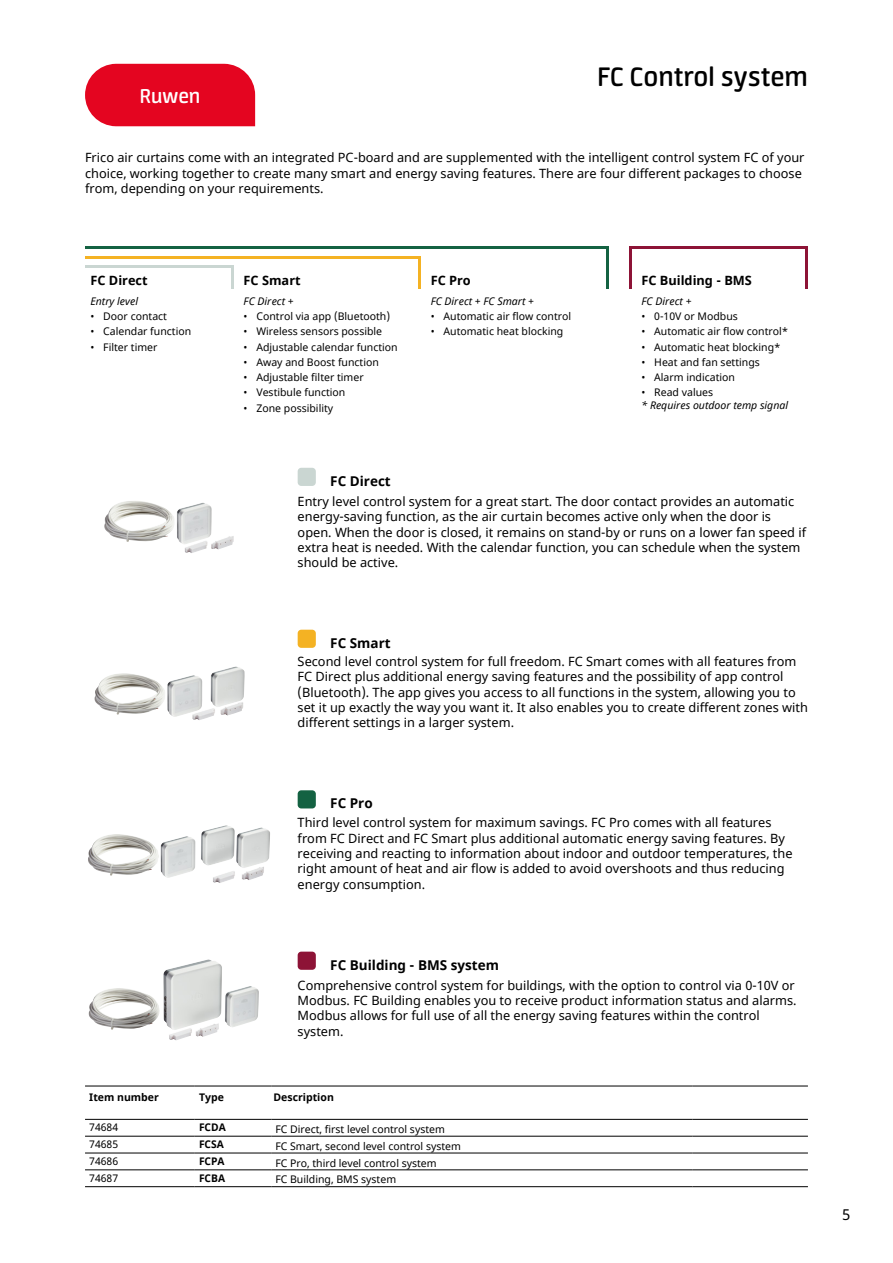
<style>
.page{position:relative;width:893px;height:1263px;background:#fff}
.page>*{position:absolute;margin:0;border:0;box-sizing:border-box;transform-origin:0 0}
.t1{font:600 30px "Neuron";color:#000}
.t2{font:600 22.5px "Neuron";color:#fff}
.t3{font:15px "Noto Sans";color:#000}
.t4{font:700 13.5px "Noto Sans";color:#000}
.t5{font:12.75px/15.3px "Noto Sans";color:#000}
.t6{font:700 12.75px "Noto Sans";color:#000}
.t7{font:10.5px/17px "Noto Sans";color:#000}
.t8{font:italic 10.5px "Noto Sans";color:#000}
.t9{font:700 10.5px "Noto Sans";color:#000}
</style>
<div class="page">
<img style="left:104px;top:501px;width:130px;height:52px">
<img style="left:88px;top:959px;width:171px;height:78px">
<img style="left:88px;top:825px;width:182px;height:55px">
<img style="left:94px;top:666px;width:151px;height:51px">
<div style="left:85px;top:64px;width:170px;height:62px;background:#e40520"></div>
<hr style="left:85px;top:266px;width:149px;height:2px;background:#cad6d2">
<hr style="left:232px;top:266px;width:2px;height:23px;background:#cad6d2">
<hr style="left:85px;top:256px;width:336px;height:2px;background:#f4b223">
<hr style="left:419px;top:256px;width:2px;height:33px;background:#f4b223">
<hr style="left:629px;top:247px;width:179px;height:2px;background:#8d1336">
<hr style="left:629px;top:247px;width:2px;height:42px;background:#8d1336">
<hr style="left:806px;top:247px;width:2px;height:42px;background:#8d1336">
<hr style="left:606px;top:247px;width:2px;height:42px;background:#146242">
<hr style="left:85px;top:247px;width:523px;height:2px;background:#146242">
<div style="left:298px;top:468px;width:18px;height:18px;background:#cad6d2;border-radius:4px"></div>
<div style="left:298px;top:630px;width:18px;height:18px;background:#f4b223;border-radius:4px"></div>
<div style="left:298px;top:790px;width:18px;height:18px;background:#146242;border-radius:4px"></div>
<div style="left:298px;top:952px;width:18px;height:18px;background:#8d1336;border-radius:4px"></div>
<hr style="left:85px;top:1086px;width:110px;height:1px;background:#000">
<hr style="left:195px;top:1086px;width:76px;height:1px;background:#000">
<hr style="left:271px;top:1086px;width:421px;height:1px;background:#000">
<hr style="left:692px;top:1086px;width:116px;height:1px;background:#000">
<hr style="left:85px;top:1119px;width:110px;height:1px;background:#000">
<hr style="left:195px;top:1119px;width:76px;height:1px;background:#000">
<hr style="left:271px;top:1119px;width:421px;height:1px;background:#000">
<hr style="left:692px;top:1119px;width:116px;height:1px;background:#000">
<hr style="left:85px;top:1136px;width:110px;height:1px;background:#000">
<hr style="left:195px;top:1136px;width:76px;height:1px;background:#000">
<hr style="left:271px;top:1136px;width:421px;height:1px;background:#000">
<hr style="left:692px;top:1136px;width:116px;height:1px;background:#000">
<hr style="left:85px;top:1153px;width:110px;height:1px;background:#000">
<hr style="left:195px;top:1153px;width:76px;height:1px;background:#000">
<hr style="left:271px;top:1153px;width:421px;height:1px;background:#000">
<hr style="left:692px;top:1153px;width:116px;height:1px;background:#000">
<hr style="left:85px;top:1169px;width:110px;height:1px;background:#000">
<hr style="left:195px;top:1169px;width:76px;height:1px;background:#000">
<hr style="left:271px;top:1169px;width:421px;height:1px;background:#000">
<hr style="left:692px;top:1169px;width:116px;height:1px;background:#000">
<hr style="left:85px;top:1186px;width:110px;height:1px;background:#000">
<hr style="left:195px;top:1186px;width:76px;height:1px;background:#000">
<hr style="left:271px;top:1186px;width:421px;height:1px;background:#000">
<hr style="left:692px;top:1186px;width:116px;height:1px;background:#000">
<h2 class="t2" style="left:140px;top:83px;width:62px">Ruwen</h2>
<h1 class="t1" style="left:597px;top:60px;width:212px">FC Control system</h1>
<p class="t5" style="left:85px;top:151px;width:721px">Frico air curtains come with an integrated PC-board and are supplemented with the intelligent control system FC of your choice, working together to create many smart and energy saving features. There are four different packages to choose from, depending on your requirements.</p>
<p class="t6" style="left:90px;top:271px;width:59px">FC Direct</p>
<p class="t8" style="left:90px;top:293px;width:49px">Entry level</p>
<p class="t7" style="left:90px;top:308px;width:78px">• Door contact</p>
<p class="t7" style="left:90px;top:323px;width:102px">• Calendar function</p>
<p class="t7" style="left:90px;top:339px;width:68px">• Filter timer</p>
<p class="t6" style="left:244px;top:271px;width:59px">FC Smart</p>
<p class="t8" style="left:244px;top:293px;width:52px">FC Direct +</p>
<p class="t7" style="left:244px;top:308px;width:148px">• Control via app (Bluetooth)</p>
<p class="t7" style="left:244px;top:323px;width:140px">• Wireless sensors possible</p>
<p class="t7" style="left:244px;top:339px;width:156px">• Adjustable calendar function</p>
<p class="t7" style="left:244px;top:354px;width:137px">• Away and Boost function</p>
<p class="t7" style="left:244px;top:369px;width:122px">• Adjustable filter timer</p>
<p class="t7" style="left:244px;top:384px;width:103px">• Vestibule function</p>
<p class="t7" style="left:244px;top:400px;width:91px">• Zone possibility</p>
<p class="t4" style="left:330px;top:471px;width:62px">FC Direct</p>
<p class="t6" style="left:431px;top:271px;width:42px">FC Pro</p>
<p class="t8" style="left:431px;top:293px;width:105px">FC Direct + FC Smart +</p>
<p class="t7" style="left:431px;top:308px;width:142px">• Automatic air flow control</p>
<p class="t7" style="left:431px;top:323px;width:134px">• Automatic heat blocking</p>
<p class="t6" style="left:641px;top:271px;width:112px">FC Building - BMS</p>
<p class="t8" style="left:641px;top:293px;width:52px">FC Direct +</p>
<p class="t7" style="left:641px;top:308px;width:98px">• 0-10V or Modbus</p>
<p class="t7" style="left:641px;top:323px;width:148px">• Automatic air flow control*</p>
<p class="t7" style="left:641px;top:339px;width:141px">• Automatic heat blocking*</p>
<p class="t7" style="left:641px;top:354px;width:120px">• Heat and fan settings</p>
<p class="t7" style="left:641px;top:369px;width:95px">• Alarm indication</p>
<p class="t7" style="left:641px;top:384px;width:73px">• Read values</p>
<p class="t8" style="left:641px;top:398px;width:148px">* Requires outdoor temp signal</p>
<p class="t5" style="left:298px;top:494px;width:510px">Entry level control system for a great start. The door contact provides an automatic energy-saving function, as the air curtain becomes active only when the door is open. When the door is closed, it remains on stand-by or runs on a lower fan speed if extra heat is needed. With the calendar function, you can schedule when the system should be active.</p>
<p class="t4" style="left:330px;top:633px;width:62px">FC Smart</p>
<p class="t5" style="left:298px;top:654px;width:512px">Second level control system for full freedom. FC Smart comes with all features from FC Direct plus additional energy saving features and the possibility of app control (Bluetooth). The app gives you access to all functions in the system, allowing you to set it up exactly the way you want it. It also enables you to create different zones with different settings in a larger system.</p>
<p class="t4" style="left:330px;top:794px;width:44px">FC Pro</p>
<p class="t5" style="left:298px;top:815px;width:496px">Third level control system for maximum savings. FC Pro comes with all features from FC Direct and FC Smart plus additional automatic energy saving features. By receiving and reacting to information about indoor and outdoor temperatures, the right amount of heat and air flow is added to avoid overshoots and thus reducing energy consumption.</p>
<p class="t4" style="left:330px;top:955px;width:170px">FC Building - BMS system</p>
<p class="t5" style="left:298px;top:978px;width:500px">Comprehensive control system for buildings, with the option to control via 0-10V or Modbus. FC Building enables you to receive product information status and alarms.<br>Modbus allows for full use of all the energy saving features within the control system.</p>
<p class="t9" style="left:89px;top:1090px;width:71px">Item number</p>
<p class="t9" style="left:274px;top:1090px;width:62px">Description</p>
<p class="t9" style="left:199px;top:1090px;width:26px">Type</p>
<p class="t7" style="left:89px;top:1119px;width:30px">74684</p>
<p class="t9" style="left:199px;top:1120px;width:28px">FCDA</p>
<p class="t7" style="left:89px;top:1136px;width:30px">74685</p>
<p class="t9" style="left:199px;top:1137px;width:26px">FCSA</p>
<p class="t7" style="left:89px;top:1153px;width:30px">74686</p>
<p class="t9" style="left:199px;top:1154px;width:27px">FCPA</p>
<p class="t7" style="left:89px;top:1170px;width:30px">74687</p>
<p class="t9" style="left:199px;top:1170px;width:28px">FCBA</p>
<p class="t7" style="left:275px;top:1121px;width:187px">FC Direct, first level control system<br>FC Smart, second level control system FC Pro, third level control system<br>FC Building, BMS system</p>
<p class="t3" style="left:842px;top:1204px;width:10px">5</p>
</div>
